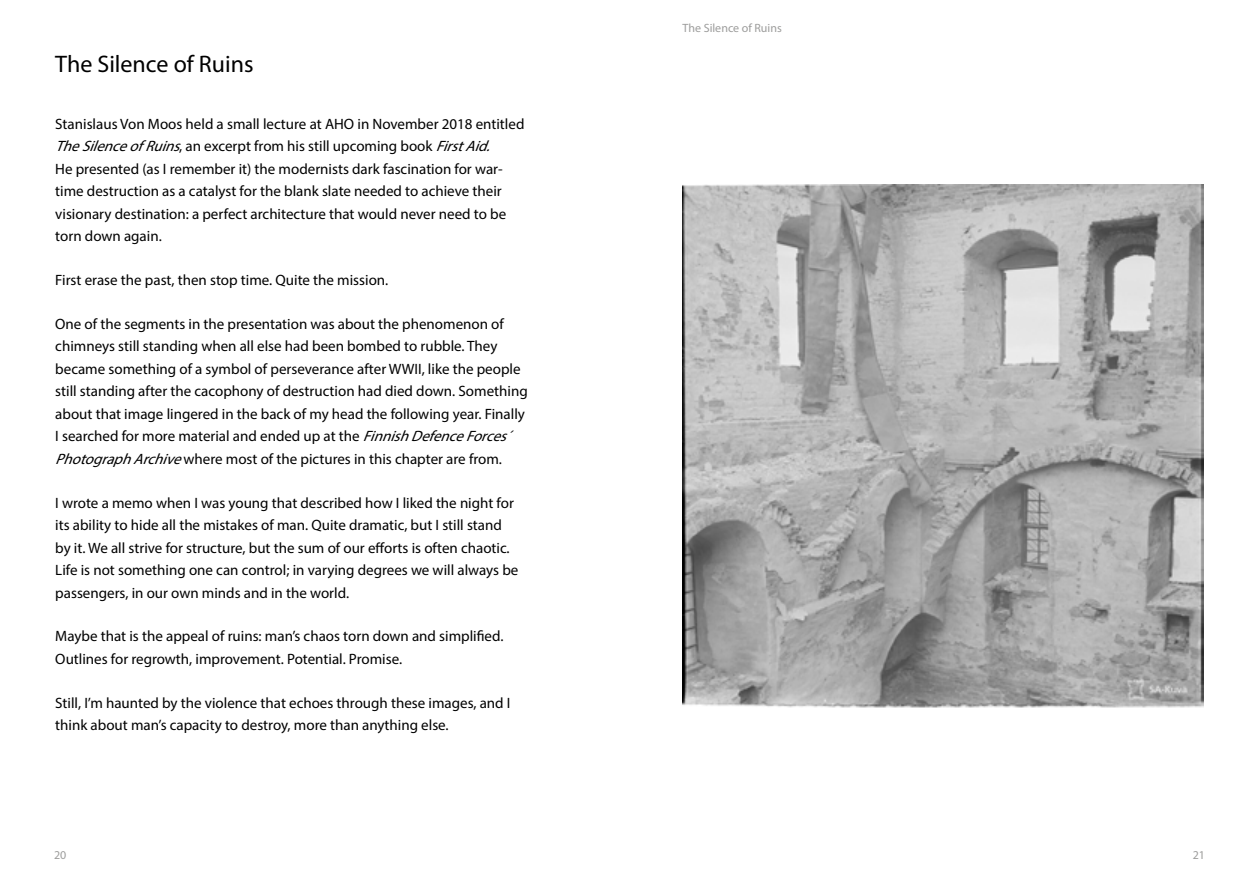
<style>
.page{position:relative;width:1259px;height:893px;background:#fff}
.page>*{position:absolute;margin:0;border:0;box-sizing:border-box;transform-origin:0 0}
.t1{font:24px "Myriad Pro";color:#000}
.t2{font:15px/22.5px "Myriad Pro";color:#000}
.t3{font:12px "Myriad Pro";color:#9d9d9c}
.s1{font-style:italic}
</style>
<div class="page">
<img style="left:682px;top:185px;width:521px;height:523px">
<h1 class="t1" style="left:55px;top:50px;width:200px">The Silence of Ruins</h1>
<p class="t2" style="left:55px;top:112px;width:471px">Stanislaus Von Moos held a small lecture at AHO in November 2018 entitled <span class="s1">TheSilenceofRuins</span>, an excerpt from his still upcoming book <span class="s1">FirstAid.<br></span>He presented (as I remember it) the modernists dark fascination for war&shy;time destruction as a catalyst for the blank slate needed to achieve their visionary destination: a perfect architecture that would never need to be torn down again.</p>
<p class="t2" style="left:55px;top:269px;width:334px">First erase the past, then stop time. Quite the mission.</p>
<p class="t2" style="left:55px;top:312px;width:474px">One of the segments in the presentation was about the phenomenon of chimneys still standing when all else had been bombed to rubble. They became something of a symbol of perseverance after WWII, like the people still standing after the cacophony of destruction had died down. Something about that image lingered in the back of my head the following year. Finally I searched for more material and ended up at the <span class="s1">FinnishDefenceForces´ PhotographArchive</span>where most of the pictures in this chapter are from.</p>
<p class="t2" style="left:55px;top:491px;width:465px">I wrote a memo when I was young that described how I liked the night for its ability to hide all the mistakes of man. Quite dramatic, but I still stand by it. We all strive for structure, but the sum of our efforts is often chaotic.<br>Life is not something one can control; in varying degrees we will always be passengers, in our own minds and in the world.</p>
<p class="t2" style="left:55px;top:625px;width:450px">Maybe that is the appeal of ruins: man’s chaos torn down and simplified.<br>Outlines for regrowth, improvement. Potential. Promise.</p>
<p class="t2" style="left:55px;top:691px;width:457px">Still, I’m haunted by the violence that echoes through these images, and I think about man’s capacity to destroy, more than anything else.</p>
<p class="t3" style="left:682px;top:20px;width:101px">The Silence of Ruins</p>
<p class="t3" style="left:54px;top:847px;width:14px">20</p>
<p class="t3" style="left:1192px;top:847px;width:14px">21</p>
</div>
